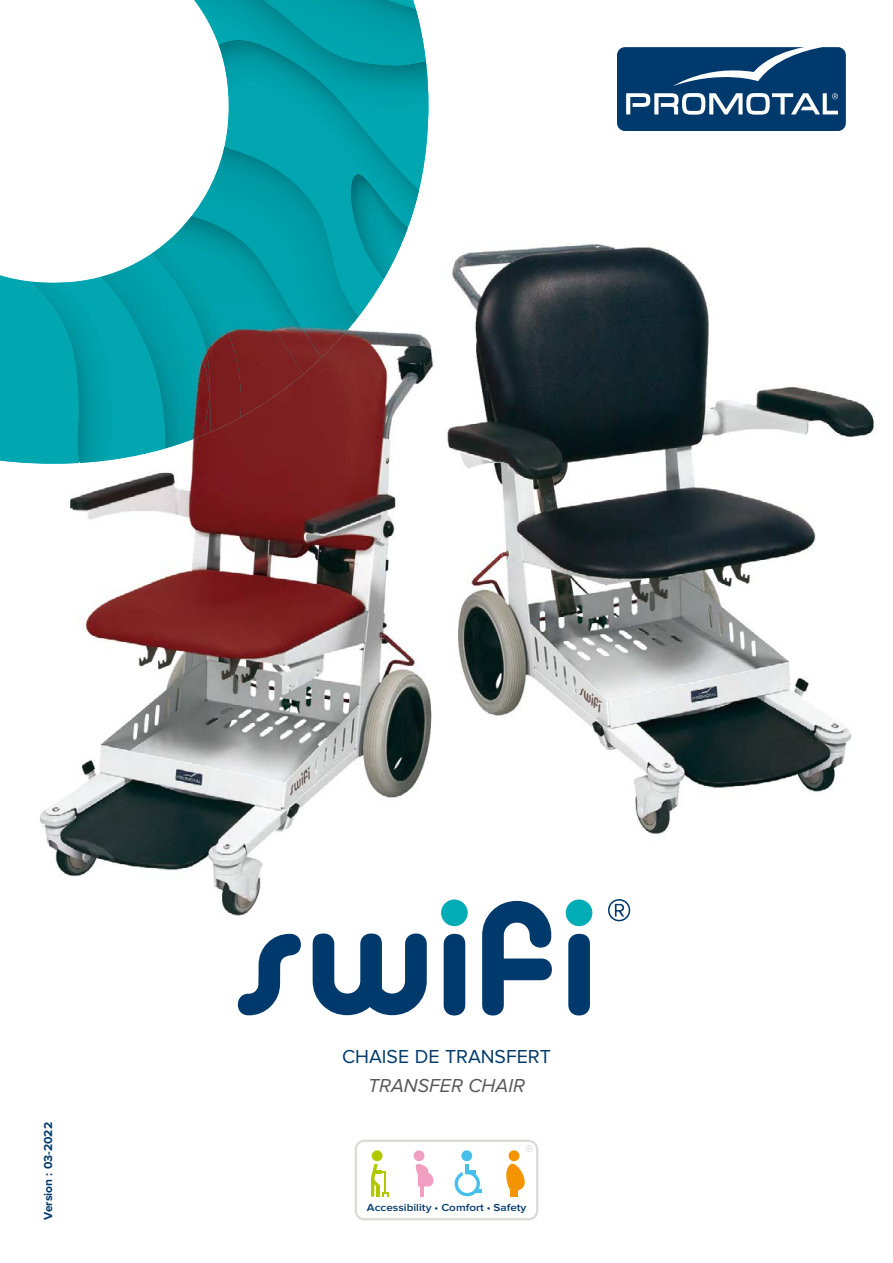
<style>
.page{position:relative;width:893px;height:1263px;background:#fff}
.page>*{position:absolute;margin:0;border:0;box-sizing:border-box;transform-origin:0 0}
.t1{font:19.5px "Proxima Nova";color:#00396b}
.t2{font:italic 19.5px "Proxima Nova";color:#585858}
.t3{font:700 12px "Proxima Nova";color:#00396b}
.t4{font:600 10.65px "Proxima Nova";color:#00396b;scale:1.1 1}
.t5{font:9.3px "Eurostile";color:#dbdbd6}
</style>
<div class="page">
<svg style="left:48px;top:277px;width:52px;height:25px"></svg>
<svg style="left:0;top:275px;width:48px;height:187px;background:#0facb5"></svg>
<svg style="left:100px;top:97px;width:329px;height:205px"></svg>
<img style="left:314px;top:105px;width:114px;height:15px">
<img style="left:194px;top:0;width:234px;height:105px">
<img style="left:264px;top:0;width:162px;height:65px">
<svg style="left:387px;top:0;width:29px;height:9px"></svg>
<svg style="left:617px;top:47px;width:229px;height:84px;background:#255680"></svg>
<div style="left:355px;top:1139px;width:183px;height:81px;border:2px solid #dbdbd6;border-radius:9px"></div>
<div style="left:510px;top:1184px;width:8px;height:12px;background:#f39400"></div>
<div style="left:414px;top:1150px;width:10px;height:11px;background:#f19fc1;border-radius:50%"></div>
<div style="left:372px;top:1150px;width:11px;height:11px;background:#b1c800;border-radius:50%"></div>
<div style="left:461px;top:1150px;width:11px;height:11px;background:#45c0eb;border-radius:50%"></div>
<div style="left:509px;top:1150px;width:10px;height:11px;background:#f39400;border-radius:50%"></div>
<svg style="left:416px;top:1163px;width:17px;height:33px"></svg>
<svg style="left:455px;top:1164px;width:27px;height:32px"></svg>
<svg style="left:506px;top:1164px;width:19px;height:27px"></svg>
<svg style="left:371px;top:1164px;width:18px;height:32px"></svg>
<img style="left:447px;top:243px;width:428px;height:591px">
<img style="left:39px;top:331px;width:395px;height:585px">
<img style="left:88px;top:460px;width:281px;height:4px">
<img style="left:114px;top:302px;width:255px;height:158px">
<img style="left:79px;top:302px;width:35px;height:161px">
<svg style="left:79px;top:462px;width:9px;height:2px"></svg>
<img style="left:17px;top:302px;width:62px;height:162px">
<svg style="left:608px;top:899px;width:22px;height:22px"></svg>
<svg style="left:568px;top:934px;width:22px;height:81px;background:#0f4473"></svg>
<svg style="left:482px;top:901px;width:70px;height:114px"></svg>
<div style="left:444px;top:934px;width:21px;height:81px;background:#00396b"></div>
<svg style="left:238px;top:933px;width:189px;height:82px"></svg>
<svg style="left:441px;top:899px;width:27px;height:27px"></svg>
<svg style="left:566px;top:899px;width:26px;height:27px"></svg>
<p class="t3" style="left:41px;top:1220px;width:100px;rotate:-90deg">Version : 03-2022</p>
<h1 class="t1" style="left:342px;top:1045px;width:210px">CHAISE DE TRANSFERT</h1>
<h1 class="t2" style="left:368px;top:1075px;width:158px">TRANSFER CHAIR</h1>
<p class="t5" style="left:526px;top:1143px;width:9px">®</p>
<p class="t4" style="left:367px;top:1202px;width:147px">Accessibility • Comfort • Safety</p>
</div>
